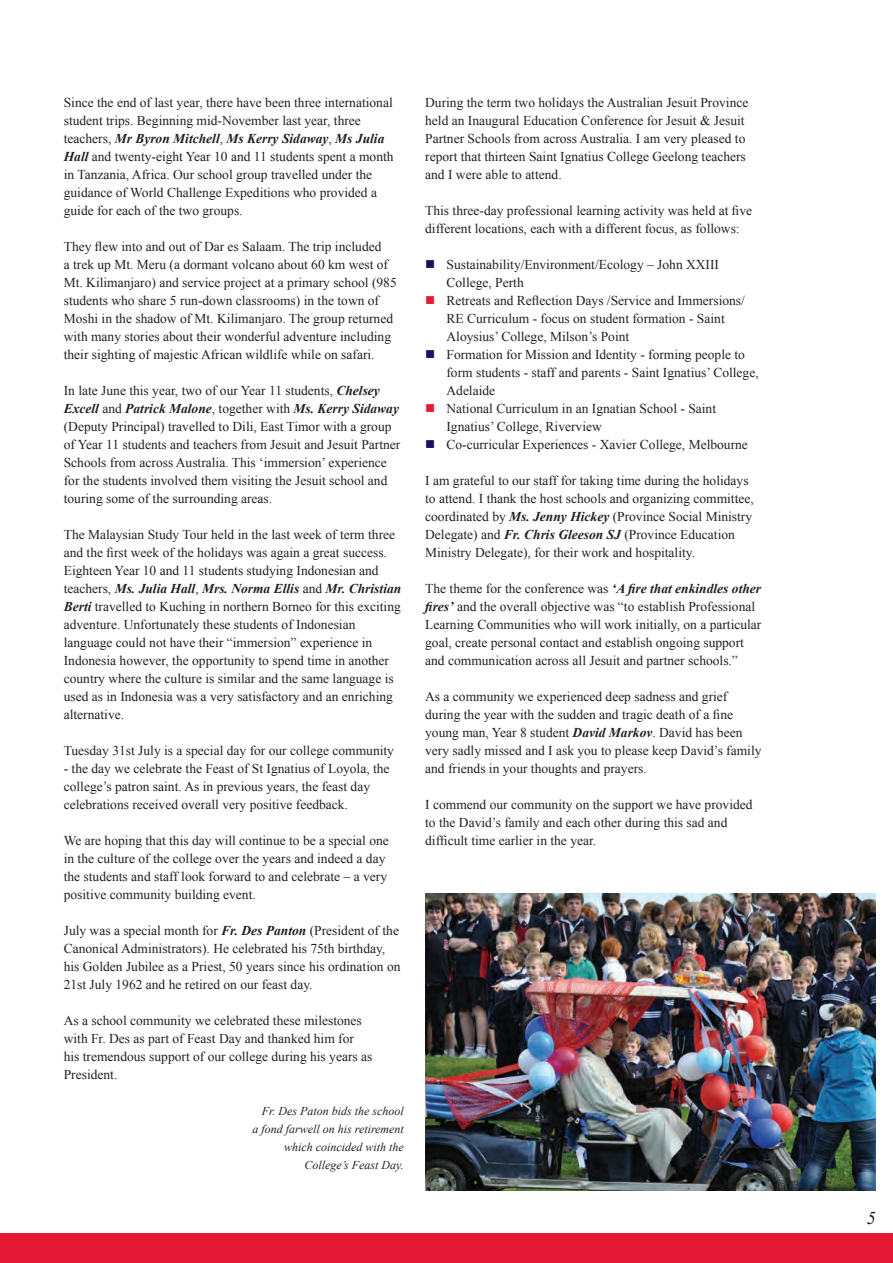
<style>
.page{position:relative;width:893px;height:1263px;background:#fff}
.page>*{position:absolute;margin:0;border:0;box-sizing:border-box;transform-origin:0 0}
.t1{font:italic 18px "Times New Roman";color:#231f20}
.t2{font:13.5px/18px "Times New Roman";color:#231f20}
.t3{font:italic 12px "Times New Roman";color:#231f20}
.s1{font-weight:700;font-style:italic}
.s2{color:#1a0e60}
.s3{color:#e51836}
</style>
<div class="page">
<div style="left:0;top:1233px;width:893px;height:30px;background:#e51836"></div>
<img style="left:425px;top:893px;width:451px;height:298px">
<p class="t2" style="left:64px;top:93px;width:331px">Since the end of last year, there have been three international student trips. Beginning mid-November last year, three teachers, <span class="s1">Mr Byron Mitchell</span>, <span class="s1">Ms Kerry Sidaway</span>, <span class="s1">Ms Julia Hall</span> and twenty-eight Year 10 and 11 students spent a month in Tanzania, Africa. Our school group travelled under the guidance of World Challenge Expeditions who provided a guide for each of the two groups.</p>
<p class="t2" style="left:64px;top:237px;width:334px">They flew into and out of Dar es Salaam. The trip included<br>a trek up Mt. Meru (a dormant volcano about 60 km west of Mt. Kilimanjaro) and service project at a primary school (985 students who share 5 run-down classrooms) in the town of Moshi in the shadow of Mt. Kilimanjaro. The group returned with many stories about their wonderful adventure including their sighting of majestic African wildlife while on safari.</p>
<p class="t2" style="left:64px;top:381px;width:338px">In late June this year, two of our Year 11 students, <span class="s1">Chelsey Excell</span> and <span class="s1">Patrick Malone</span>, together with <span class="s1">Ms. Kerry Sidaway </span>(Deputy Principal) travelled to Dili, East Timor with a group of Year 11 students and teachers from Jesuit and Jesuit Partner Schools from across Australia. This ‘immersion’ experience for the students involved them visiting the Jesuit school and touring some of the surrounding areas.</p>
<p class="t2" style="left:64px;top:525px;width:339px">The Malaysian Study Tour held in the last week of term three and the first week of the holidays was again a great success.<br>Eighteen Year 10 and 11 students studying Indonesian and teachers, <span class="s1">Ms. Julia Hall</span>, <span class="s1">Mrs. Norma Ellis</span> and <span class="s1">Mr. Christian Berti</span> travelled to Kuching in northern Borneo for this exciting adventure. Unfortunately these students of Indonesian language could not have their “immersion” experience in Indonesia however, the opportunity to spend time in another country where the culture is similar and the same language is used as in Indonesia was a very satisfactory and an enriching alternative.</p>
<p class="t2" style="left:64px;top:741px;width:332px">Tuesday 31st July is a special day for our college community</p>
<p class="t2" style="left:64px;top:759px;width:327px">- the day we celebrate the Feast of St Ignatius of Loyola, the college’s patron saint. As in previous years, the feast day celebrations received overall very positive feedback.</p>
<p class="t2" style="left:64px;top:831px;width:327px">We are hoping that this day will continue to be a special one in the culture of the college over the years and indeed a day the students and staff look forward to and celebrate – a very positive community building event.</p>
<p class="t2" style="left:64px;top:921px;width:338px">July was a special month for <span class="s1">Fr. Des Panton</span> (President of the Canonical Administrators). He celebrated his 75th birthday, his Golden Jubilee as a Priest, 50 years since his ordination on 21st July 1962 and he retired on our feast day.</p>
<p class="t2" style="left:64px;top:1011px;width:310px">As a school community we celebrated these milestones with Fr. Des as part of Feast Day and thanked him for his tremendous support of our college during his years as President.</p>
<p class="t3" style="left:262px;top:1103px;width:143px">Fr. Des Paton bids the school</p>
<p class="t3" style="left:252px;top:1121px;width:153px">a fond farwell on his retirement</p>
<p class="t3" style="left:284px;top:1139px;width:121px">which coincided with the</p>
<p class="t3" style="left:304px;top:1157px;width:101px">College’s Feast Day.</p>
<p class="t2" style="left:425px;top:93px;width:325px">During the term two holidays the Australian Jesuit Province held an Inaugural Education Conference for Jesuit &amp; Jesuit Partner Schools from across Australia. I am very pleased to report that thirteen Saint Ignatius College Geelong teachers and I were able to attend.</p>
<p class="t2" style="left:425px;top:201px;width:328px">This three-day professional learning activity was held at five different locations, each with a different focus, as follows:</p>
<p class="t2" style="left:425px;top:255px;width:295px"><span class="s2">■</span> Sustainability/Environment/Ecology – John XXIII</p>
<p class="t2" style="left:446px;top:273px;width:79px">College, Perth</p>
<p class="t2" style="left:425px;top:291px;width:321px"><span class="s3">■</span> Retreats and Reflection Days /Service and Immersions/</p>
<p class="t2" style="left:446px;top:309px;width:280px">RE Curriculum - focus on student formation - Saint</p>
<p class="t2" style="left:446px;top:327px;width:184px">Aloysius’ College, Milson’s Point</p>
<p class="t2" style="left:425px;top:345px;width:321px"><span class="s2">■</span> Formation for Mission and Identity - forming people to</p>
<p class="t2" style="left:446px;top:363px;width:314px">form students - staff and parents - Saint Ignatius’ College,</p>
<p class="t2" style="left:446px;top:381px;width:50px">Adelaide</p>
<p class="t2" style="left:425px;top:399px;width:292px"><span class="s3">■</span> National Curriculum in an Ignatian School - Saint</p>
<p class="t2" style="left:446px;top:417px;width:157px">Ignatius’ College, Riverview</p>
<p class="t2" style="left:425px;top:435px;width:324px"><span class="s2">■</span> Co-curricular Experiences - Xavier College, Melbourne</p>
<p class="t2" style="left:425px;top:471px;width:330px">I am grateful to our staff for taking time during the holidays to attend. I thank the host schools and organizing committee, coordinated by <span class="s1">Ms. Jenny Hickey</span> (Province Social Ministry Delegate) and <span class="s1">Fr. Chris Gleeson SJ</span> (Province Education Ministry Delegate), for their work and hospitality.</p>
<p class="t2" style="left:425px;top:579px;width:338px">The theme for the conference was <span class="s1">‘A fire that enkindles other fires’</span> and the overall objective was “to establish Professional Learning Communities who will work initially, on a particular goal, create personal contact and establish ongoing support and communication across all Jesuit and partner schools.”</p>
<p class="t2" style="left:425px;top:687px;width:338px">As a community we experienced deep sadness and grief during the year with the sudden and tragic death of a fine young man, Year 8 student <span class="s1">David Markov</span>. David has been very sadly missed and I ask you to please keep David’s family and friends in your thoughts and prayers.</p>
<p class="t2" style="left:425px;top:795px;width:329px">I commend our community on the support we have provided to the David’s family and each other during this sad and difficult time earlier in the year.</p>
<p class="t1" style="left:867px;top:1206px;width:10px">5</p>
</div>
